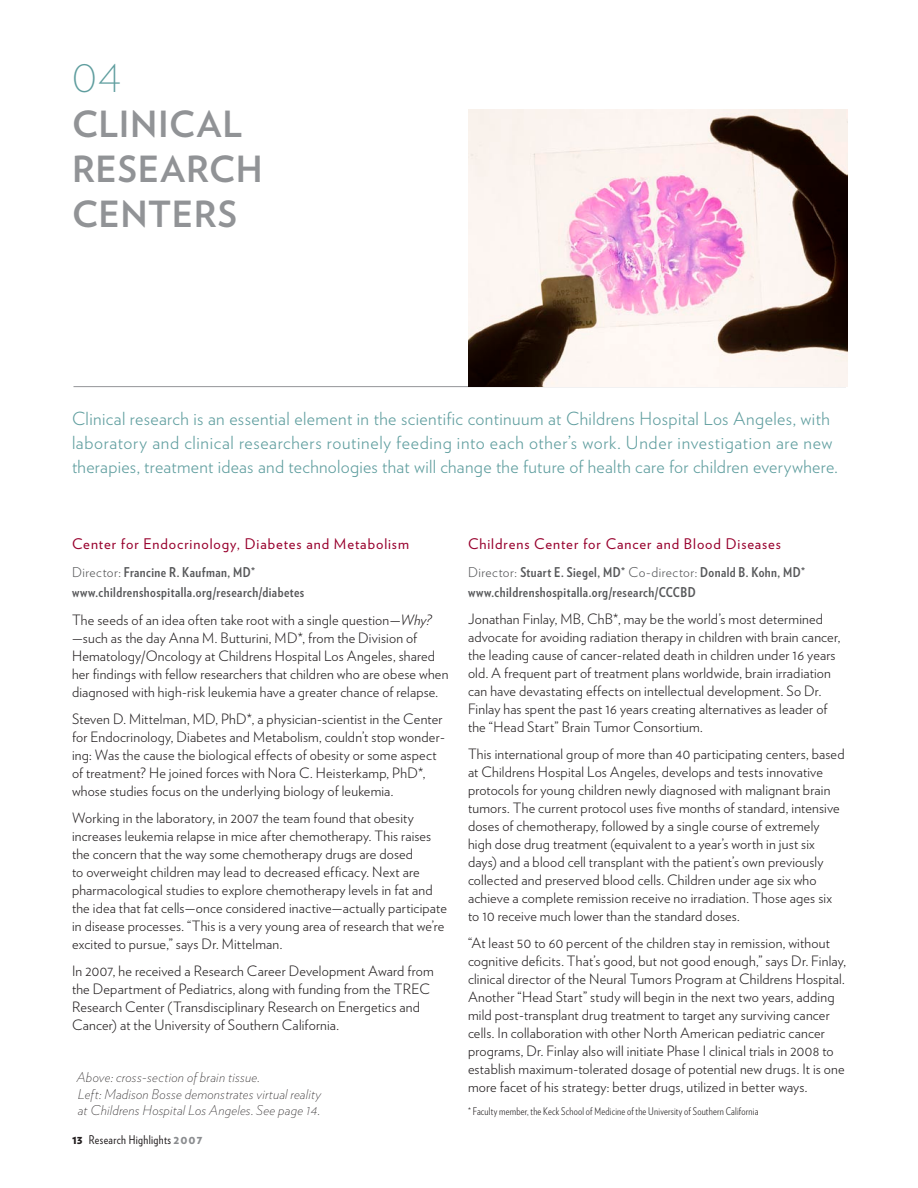
<style>
.page{position:relative;width:918px;height:1188px;background:#fff}
.page>*{position:absolute;margin:0;border:0;box-sizing:border-box;transform-origin:0 0}
.t1{font:200 48px "Verlag";color:#5e9d9e}
.t2{font:700 36px/45px "Verlag";letter-spacing:.02em;color:#919396}
.t3{font:300 18px/24px "Verlag";letter-spacing:.02em;color:#5e9d9e}
.t4{font:14.7px "Verlag";letter-spacing:.065em;color:#98012d}
.t5{font:300 14.25px/18px "Verlag";letter-spacing:.01em;color:#231f20}
.t6{font:700 13.5px/19.5px "Verlag Condensed";letter-spacing:.035em;color:#57585a}
.t7{font:italic 200 13.5px/16.5px "Verlag";letter-spacing:.02em;color:#231f20}
.t8{font:12px "Verlag Condensed";letter-spacing:.03em;color:#231f20}
.t9{font:300 10.5px "Verlag Condensed";letter-spacing:.02em;color:#231f20}
.s1{font-family:"Verlag";font-weight:300}
.s2{font-size:14.7px}
.s3{font-style:italic}
.s4{font-family:"Verlag";font-weight:900}
.s5{font-family:"Verlag";font-weight:900;color:#8a8c8f}
</style>
<div class="page">
<hr style="left:74px;top:386px;width:772px;height:1px;background:#939598">
<img style="left:468px;top:110px;width:379px;height:277px">
<h1 class="t1" style="left:72px;top:46px;width:50px">04</h1>
<h2 class="t2" style="left:72px;top:102px;width:192px">CLINICAL<br>RESEARCH<br>CENTERS</h2>
<p class="t3" style="left:72px;top:407px;width:767px">Clinical research is an essential element in the scientific continuum at Childrens Hospital Los Angeles, with laboratory and clinical researchers routinely feeding into each other’s work. Under investigation are new therapies, treatment ideas and technologies that will change the future of health care for children everywhere.</p>
<p class="t4" style="left:72px;top:535px;width:339px">Center for Endocrinology, Diabetes and Metabolism</p>
<p class="t6" style="left:72px;top:563px;width:234px"><span class="s1">Director:</span> Francine R. Kaufman, MD* www.childrenshospitalla.org/research/diabetes</p>
<p class="t5" style="left:72px;top:611px;width:378px">The seeds of an idea often take root with a single question<span class="s2">—</span><span class="s3">Why? </span>—such as the day Anna M. Butturini, MD*, from the Division of Hematology/Oncology at Childrens Hospital Los Angeles, shared her findings with fellow researchers that children who are obese when diagnosed with high-risk leukemia have a greater chance of relapse.</p>
<p class="t5" style="left:72px;top:710px;width:374px">Steven D. Mittelman, MD, PhD*, a physician-scientist in the Center for Endocrinology, Diabetes and Metabolism, couldn’t stop wonder&shy;ing: Was the cause the biological effects of obesity or some aspect of treatment? He joined forces with Nora C. Heisterkamp, PhD*, whose studies focus on the underlying biology of leukemia.</p>
<p class="t5" style="left:72px;top:809px;width:377px">Working in the laboratory, in 2007 the team found that obesity increases leukemia relapse in mice after chemotherapy. This raises the concern that the way some chemotherapy drugs are dosed<br>to overweight children may lead to decreased efficacy. Next are pharmacological studies to explore chemotherapy levels in fat and the idea that fat cells—once considered inactive—actually participate in disease processes. “This is a very young area of research that we’re excited to pursue,” says Dr. Mittelman.</p>
<p class="t5" style="left:72px;top:962px;width:363px">In 2007, he received a Research Career Development Award from the Department of Pediatrics, along with funding from the TREC Research Center (Transdisciplinary Research on Energetics and Cancer) at the University of Southern California.</p>
<p class="t7" style="left:77px;top:1069px;width:246px">Above: cross-section of brain tissue.<br>Left: Madison Bosse demonstrates virtual reality at Childrens Hospital Los Angeles. See page 14.</p>
<p class="t8" style="left:72px;top:1132px;width:132px"><span class="s4">13</span> Research Highlights <span class="s5">2007</span></p>
<p class="t4" style="left:468px;top:535px;width:315px">Childrens Center for Cancer and Blood Diseases</p>
<p class="t6" style="left:468px;top:563px;width:339px"><span class="s1">Director:</span> Stuart E. Siegel, MD* <span class="s1">Co-director:</span> Donald B. Kohn, MD* www.childrenshospitalla.org/research/CCCBD</p>
<p class="t5" style="left:468px;top:610px;width:374px">Jonathan Finlay, MB, ChB*, may be the world’s most determined advocate for avoiding radiation therapy in children with brain cancer, the leading cause of cancer-related death in children under 16 years old. A frequent part of treatment plans worldwide, brain irradiation can have devastating effects on intellectual development. So Dr.<br>Finlay has spent the past 16 years creating alternatives as leader of the “Head Start” Brain Tumor Consortium.</p>
<p class="t5" style="left:468px;top:745px;width:378px">This international group of more than 40 participating centers, based at Childrens Hospital Los Angeles, develops and tests innovative protocols for young children newly diagnosed with malignant brain tumors. The current protocol uses five months of standard, intensive doses of chemotherapy, followed by a single course of extremely high dose drug treatment (equivalent to a year’s worth in just six days) and a blood cell transplant with the patient’s own previously collected and preserved blood cells. Children under age six who achieve a complete remission receive no irradiation. Those ages six to 10 receive much lower than the standard doses.</p>
<p class="t5" style="left:468px;top:934px;width:380px">“At least 50 to 60 percent of the children stay in remission, without cognitive deficits. That’s good, but not good enough,” says Dr. Finlay, clinical director of the Neural Tumors Program at Childrens Hospital.<br>Another “Head Start” study will begin in the next two years, adding mild post-transplant drug treatment to target any surviving cancer cells. In collaboration with other North American pediatric cancer programs, Dr. Finlay also will initiate Phase I clinical trials in 2008 to establish maximum-tolerated dosage of potential new drugs. It is one more facet of his strategy: better drugs, utilized in better ways.</p>
<p class="t9" style="left:468px;top:1105px;width:292px">* Faculty member, the Keck School of Medicine of the University of Southern California</p>
</div>
